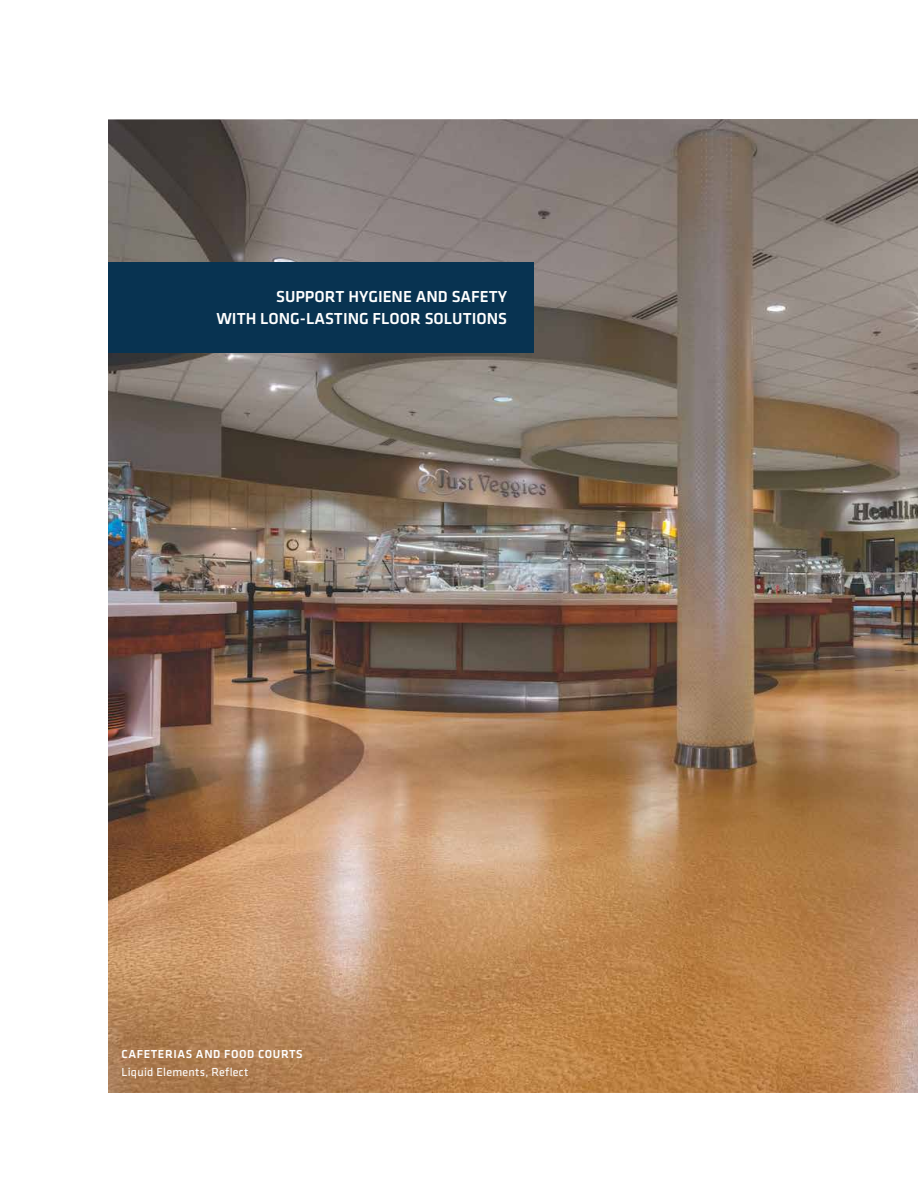
<style>
.page{position:relative;width:918px;height:1188px;background:#fff}
.page>*{position:absolute;margin:0;border:0;box-sizing:border-box;transform-origin:0 0}
.t1{font:500 16.5px/22.5px "Klavika";color:#fff;text-align:right}
.t2{font:500 12px "Klavika";letter-spacing:.05em;color:#fff}
.t3{font:12px "Klavika";letter-spacing:.02em;color:#fff}
</style>
<div class="page">
<img style="left:108px;top:119px;width:810px;height:974px">
<div style="left:108px;top:262px;width:425px;height:91px;background:#083351"></div>
<p class="t1" style="left:216px;top:285px;width:292px">SUPPORT HYGIENE AND SAFETY<br>WITH LONG-LASTING FLOOR SOLUTIONS</p>
<p class="t2" style="left:122px;top:1046px;width:183px">CAFETERIAS AND FOOD COURTS</p>
<p class="t3" style="left:122px;top:1064px;width:128px">Liquid Elements, Reflect</p>
</div>
